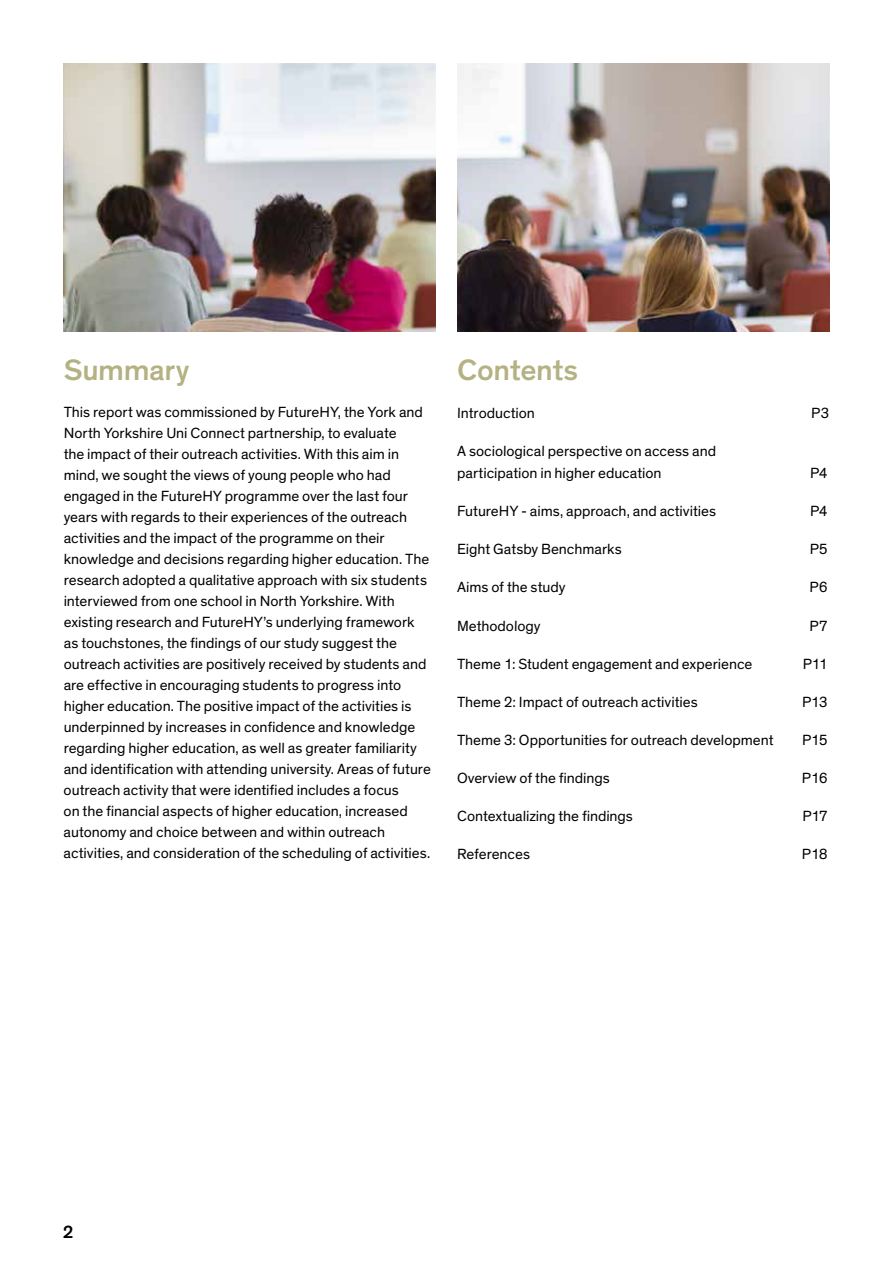
<style>
.page{position:relative;width:893px;height:1263px;background:#fff}
.page>*{position:absolute;margin:0;border:0;box-sizing:border-box;transform-origin:0 0}
.t1{font:500 30px "Theinhardt";color:#b4b183}
.t2{font:500 18px "Theinhardt";color:#000}
.t3{font:15px/21px "Theinhardt";letter-spacing:.01em;color:#000}
</style>
<div class="page">
<img style="left:64px;top:64px;width:372px;height:268px">
<img style="left:457px;top:64px;width:372px;height:268px">
<h1 class="t1" style="left:64px;top:352px;width:127px">Summary</h1>
<p class="t3" style="left:64px;top:402px;width:369px">This report was commissioned by FutureHY, the York and North Yorkshire Uni Connect partnership, to evaluate<br>the impact of their outreach activities. With this aim in mind, we sought the views of young people who had engaged in the FutureHY programme over the last four years with regards to their experiences of the outreach activities and the impact of the programme on their knowledge and decisions regarding higher education. The research adopted a qualitative approach with six students interviewed from one school in North Yorkshire. With existing research and FutureHY’s underlying framework as touchstones, the findings of our study suggest the outreach activities are positively received by students and are effective in encouraging students to progress into higher education. The positive impact of the activities is underpinned by increases in confidence and knowledge regarding higher education, as well as greater familiarity and identification with attending university. Areas of future outreach activity that were identified includes a focus<br>on the financial aspects of higher education, increased autonomy and choice between and within outreach activities, and consideration of the scheduling of activities.</p>
<h1 class="t1" style="left:457px;top:352px;width:123px">Contents</h1>
<p class="t3" style="left:457px;top:403px;width:79px">Introduction</p>
<p class="t3" style="left:811px;top:403px;width:20px">P3</p>
<p class="t3" style="left:457px;top:440px;width:261px;line-height:22.2px">A sociological perspective on access and participation in higher education</p>
<p class="t3" style="left:810px;top:463px;width:19px">P4</p>
<p class="t3" style="left:457px;top:501px;width:261px">FutureHY - aims, approach, and activities</p>
<p class="t3" style="left:810px;top:501px;width:19px">P4</p>
<p class="t3" style="left:457px;top:539px;width:166px">Eight Gatsby Benchmarks</p>
<p class="t3" style="left:810px;top:539px;width:20px">P5</p>
<p class="t3" style="left:457px;top:577px;width:110px">Aims of the study</p>
<p class="t3" style="left:810px;top:577px;width:20px">P6</p>
<p class="t3" style="left:457px;top:615px;width:85px">Methodology</p>
<p class="t3" style="left:810px;top:615px;width:20px">P7</p>
<p class="t3" style="left:457px;top:653px;width:297px">Theme 1: Student engagement and experience</p>
<p class="t3" style="left:803px;top:653px;width:27px">P11</p>
<p class="t3" style="left:457px;top:691px;width:242px">Theme 2: Impact of outreach activities</p>
<p class="t3" style="left:802px;top:691px;width:27px">P13</p>
<p class="t3" style="left:457px;top:730px;width:318px">Theme 3: Opportunities for outreach development</p>
<p class="t3" style="left:802px;top:730px;width:27px">P15</p>
<p class="t3" style="left:457px;top:768px;width:154px">Overview of the findings</p>
<p class="t3" style="left:802px;top:768px;width:27px">P16</p>
<p class="t3" style="left:457px;top:806px;width:178px">Contextualizing the findings</p>
<p class="t3" style="left:802px;top:806px;width:27px">P17</p>
<p class="t3" style="left:457px;top:844px;width:75px">References</p>
<p class="t3" style="left:802px;top:844px;width:27px">P18</p>
<p class="t2" style="left:63px;top:1221px;width:13px">2</p>
</div>
